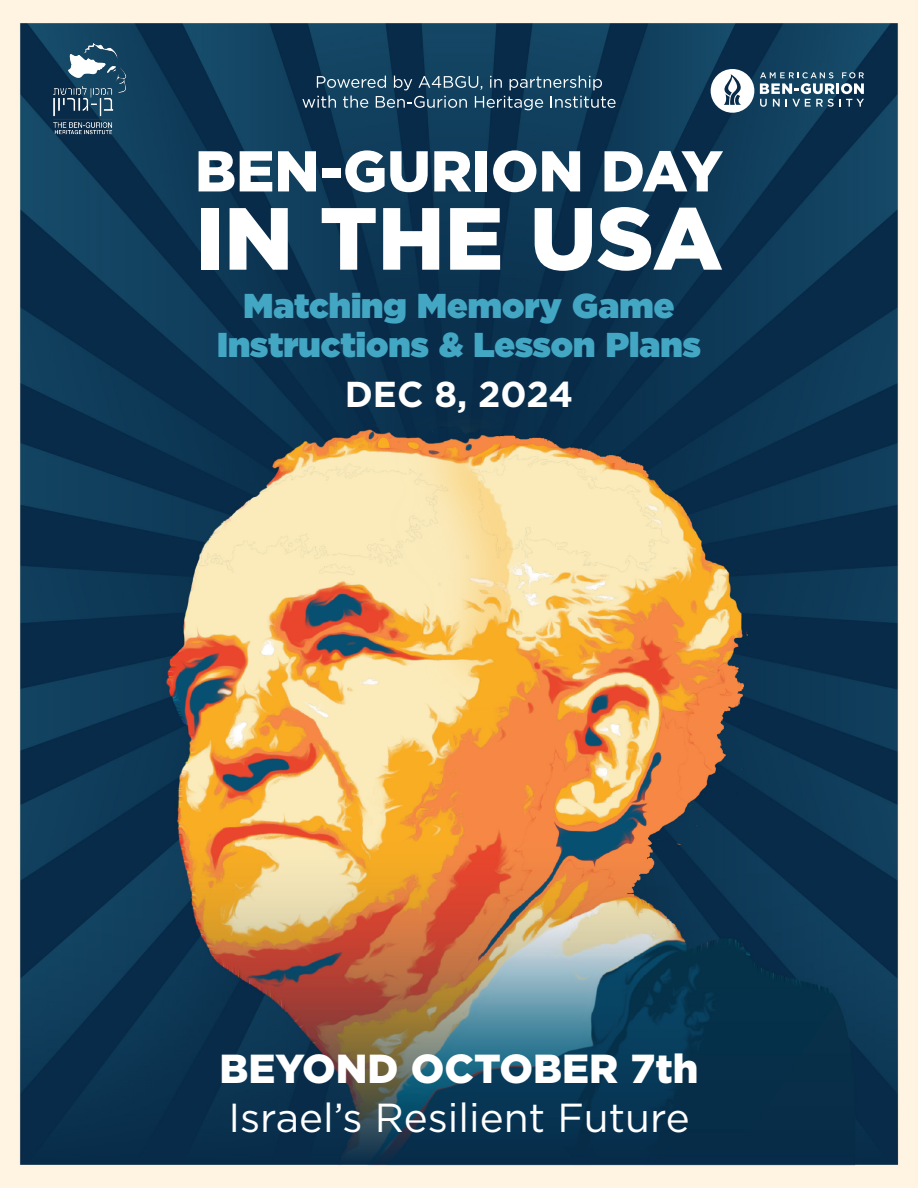
<style>
.page{position:relative;width:918px;height:1188px;background:#fff}
.page>*{position:absolute;margin:0;border:0;box-sizing:border-box;transform-origin:0 0}
.t1{font:900 88.05px "Gotham";color:#fff}
.t2{font:900 57.45px "Gotham";color:#fff}
.t3{font:40.5px "Gotham";color:#fff}
.t4{font:900 40.5px "Gotham";color:#fff}
.t5{font:700 36px "Gotham";color:#fff}
.t6{font:900 34.5px/39px "Gotham";color:#43a7c4;text-align:center}
</style>
<div class="page">
<img style="left:0;top:0;width:918px;height:1188px">
<img style="left:42px;top:33px;width:106px;height:107px">
<svg style="left:317px;top:76px;width:69px;height:12px"></svg>
<svg style="left:394px;top:76px;width:18px;height:14px"></svg>
<svg style="left:419px;top:76px;width:63px;height:14px"></svg>
<svg style="left:490px;top:76px;width:12px;height:12px"></svg>
<svg style="left:510px;top:76px;width:92px;height:14px"></svg>
<svg style="left:302px;top:96px;width:34px;height:12px"></svg>
<svg style="left:343px;top:96px;width:25px;height:12px"></svg>
<svg style="left:376px;top:96px;width:91px;height:12px"></svg>
<svg style="left:475px;top:96px;width:68px;height:14px"></svg>
<svg style="left:551px;top:96px;width:65px;height:12px"></svg>
<svg style="left:760px;top:72px;width:104px;height:35px"></svg>
<svg style="left:711px;top:69px;width:43px;height:44px"></svg>
<p class="t2" style="left:195px;top:132px;width:529px">BEN-GURION DAY</p>
<p class="t1" style="left:195px;top:178px;width:529px">IN THE USA</p>
<p class="t6" style="left:217px;top:286px;width:485px">Matching Memory Game<br>Instructions &amp; Lesson Plans</p>
<p class="t5" style="left:345px;top:371px;width:230px">DEC 8, 2024</p>
<p class="t4" style="left:220px;top:1041px;width:480px">BEYOND OCTOBER 7th</p>
<p class="t3" style="left:228px;top:1091px;width:463px">Israel’s Resilient Future</p>
</div>
